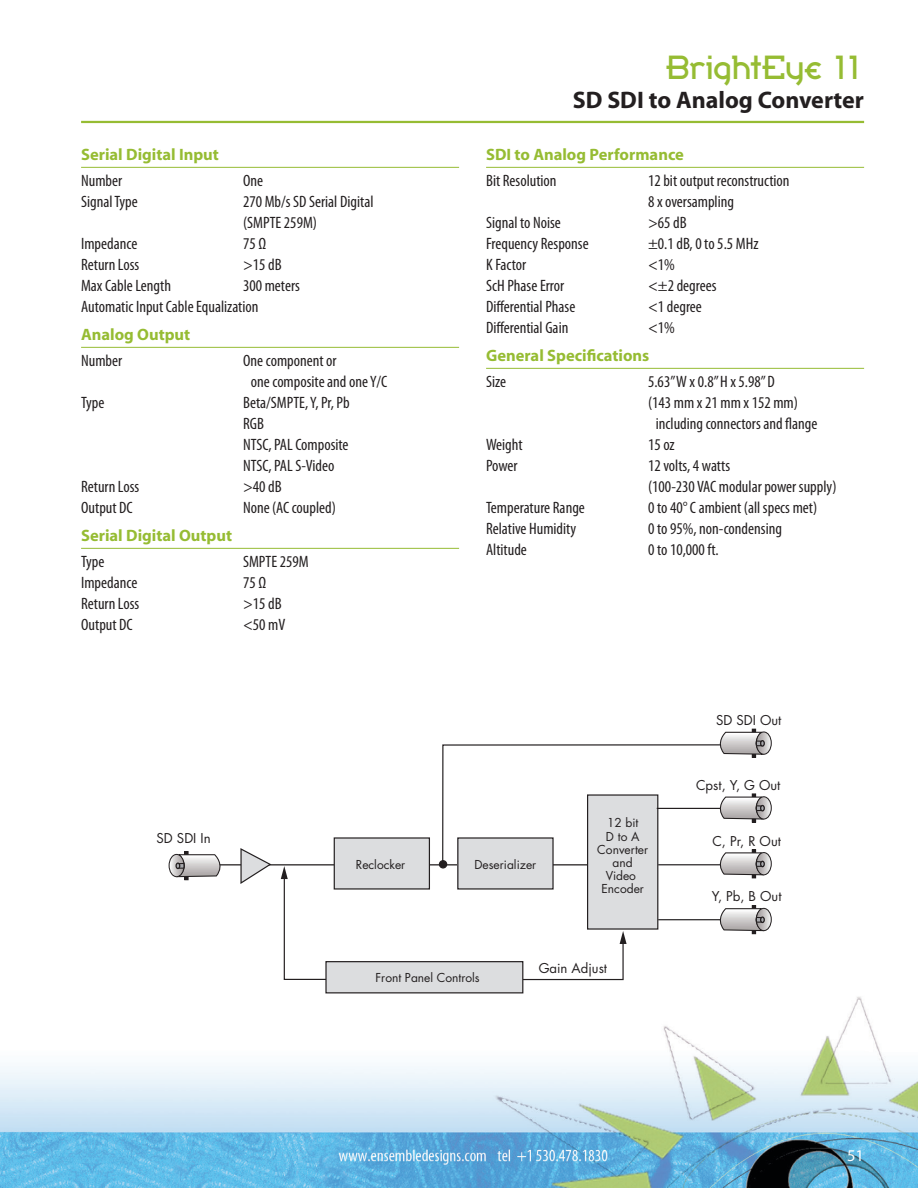
<style>
.page{position:relative;width:918px;height:1188px;background:#fff}
.page>*{position:absolute;margin:0;border:0;box-sizing:border-box;transform-origin:0 0}
._2013_Product_Number{font:33px "Broadband ICG";letter-spacing:-.01em;color:#96bc33}
._2013_Product_Descri{font:700 24px "Myriad";color:#231f20}
._2013_Specs-Tab_List{font:condensed 16.5px "Myriad Pro";color:#231f20}
._2013_Spec_Head{font:700 16.5px "Myriad";color:#96bc33}
.t1{font:16.5px "Myriad";color:#fff}
.t2{font:13.2px "Futura";color:#231f20}
.t3{font:12px/13.2px "Futura";color:#231f20;text-align:center}
</style>
<div class="page">
<img style="left:0;top:812px;width:918px;height:376px">
<hr style="left:81px;top:121px;width:783px;height:2px;background:#96bc33">
<hr style="left:81px;top:167px;width:378px;height:1px;background:#96bc33">
<hr style="left:81px;top:347px;width:378px;height:1px;background:#96bc33">
<hr style="left:81px;top:548px;width:378px;height:1px;background:#96bc33">
<hr style="left:486px;top:167px;width:378px;height:1px;background:#96bc33">
<hr style="left:486px;top:368px;width:378px;height:1px;background:#96bc33">
<svg style="left:281px;top:866px;width:56px;height:115px"></svg>
<svg style="left:517px;top:931px;width:110px;height:50px"></svg>
<hr style="left:210px;top:864px;width:402px;height:1px;background:#231f20">
<div style="left:334px;top:838px;width:95px;height:51px;background:#dcdddf"></div>
<div style="left:334px;top:837px;width:96px;height:53px;border:1px solid #231f20"></div>
<div style="left:458px;top:838px;width:95px;height:51px;background:#dcdddf"></div>
<svg style="left:239px;top:847px;width:34px;height:38px"></svg>
<div style="left:588px;top:795px;width:70px;height:134px;background:#dcdddf"></div>
<div style="left:587px;top:794px;width:71px;height:136px;border:1px solid #231f20"></div>
<div style="left:326px;top:962px;width:197px;height:31px;background:#dcdddf"></div>
<div style="left:325px;top:961px;width:198px;height:32px;border:1px solid #231f20"></div>
<div style="left:439px;top:861px;width:8px;height:7px;background:#231f20;border-radius:50%"></div>
<div style="left:439px;top:860px;width:8px;height:9px;border:1px solid #231f20;border-radius:50%"></div>
<hr style="left:658px;top:919px;width:79px;height:1px;background:#231f20">
<hr style="left:185px;top:852px;width:3px;height:28px;background:#231f20">
<div style="left:184px;top:851px;width:5px;height:29px;border:1px solid #231f20"></div>
<svg style="left:169px;top:854px;width:56px;height:24px"></svg>
<div style="left:752px;top:905px;width:4px;height:29px;border:1px solid #231f20"></div>
<div style="left:756px;top:908px;width:16px;height:23px;border:1px solid #231f20;border-radius:50%"></div>
<svg style="left:715px;top:908px;width:56px;height:24px"></svg>
<div style="left:752px;top:849px;width:4px;height:29px;border:1px solid #231f20"></div>
<div style="left:756px;top:852px;width:16px;height:23px;border:1px solid #231f20;border-radius:50%"></div>
<div style="left:756px;top:796px;width:16px;height:24px;border:1px solid #231f20;border-radius:50%"></div>
<div style="left:752px;top:729px;width:4px;height:29px;border:1px solid #231f20"></div>
<div style="left:756px;top:731px;width:16px;height:24px;border:1px solid #231f20;border-radius:50%"></div>
<svg style="left:442px;top:731px;width:329px;height:145px"></svg>
<p class="_2013_Spec_Head" style="left:81px;top:146px;width:139px">Serial Digital Input</p>
<p class="_2013_Specs-Tab_List" style="left:81px;top:170px;width:43px">Number</p>
<p class="_2013_Specs-Tab_List" style="left:243px;top:170px;width:22px">One</p>
<p class="_2013_Specs-Tab_List" style="left:81px;top:191px;width:58px">Signal Type</p>
<p class="_2013_Specs-Tab_List" style="left:243px;top:191px;width:132px">270 Mb/s SD Serial Digital</p>
<p class="_2013_Specs-Tab_List" style="left:243px;top:212px;width:75px">(SMPTE 259M)</p>
<p class="_2013_Specs-Tab_List" style="left:81px;top:233px;width:58px">Impedance</p>
<p class="_2013_Specs-Tab_List" style="left:243px;top:233px;width:25px">75 Ω</p>
<p class="_2013_Specs-Tab_List" style="left:81px;top:254px;width:60px">Return Loss</p>
<p class="_2013_Specs-Tab_List" style="left:243px;top:254px;width:40px">&gt;15 dB</p>
<p class="_2013_Specs-Tab_List" style="left:81px;top:275px;width:91px">Max Cable Length</p>
<p class="_2013_Specs-Tab_List" style="left:243px;top:275px;width:58px">300 meters</p>
<p class="_2013_Specs-Tab_List" style="left:81px;top:296px;width:179px">Automatic Input Cable Equalization</p>
<p class="_2013_Spec_Head" style="left:81px;top:326px;width:111px">Analog Output</p>
<p class="_2013_Specs-Tab_List" style="left:81px;top:350px;width:43px">Number</p>
<p class="_2013_Specs-Tab_List" style="left:243px;top:350px;width:95px">One component or</p>
<p class="_2013_Specs-Tab_List" style="left:251px;top:371px;width:138px">one composite and one Y/C</p>
<p class="_2013_Specs-Tab_List" style="left:81px;top:392px;width:25px">Type</p>
<p class="_2013_Specs-Tab_List" style="left:243px;top:392px;width:108px">Beta/SMPTE, Y, Pr, Pb</p>
<p class="_2013_Specs-Tab_List" style="left:243px;top:413px;width:22px">RGB</p>
<p class="_2013_Specs-Tab_List" style="left:243px;top:434px;width:107px">NTSC, PAL Composite</p>
<p class="_2013_Specs-Tab_List" style="left:243px;top:455px;width:93px">NTSC, PAL S-Video</p>
<p class="_2013_Specs-Tab_List" style="left:81px;top:476px;width:60px">Return Loss</p>
<p class="_2013_Specs-Tab_List" style="left:243px;top:476px;width:40px">&gt;40 dB</p>
<p class="_2013_Specs-Tab_List" style="left:81px;top:497px;width:53px">Output DC</p>
<p class="_2013_Specs-Tab_List" style="left:243px;top:497px;width:94px">None (AC coupled)</p>
<p class="_2013_Spec_Head" style="left:81px;top:527px;width:152px">Serial Digital Output</p>
<p class="_2013_Specs-Tab_List" style="left:81px;top:551px;width:25px">Type</p>
<p class="_2013_Specs-Tab_List" style="left:243px;top:551px;width:67px">SMPTE 259M</p>
<p class="_2013_Specs-Tab_List" style="left:81px;top:572px;width:58px">Impedance</p>
<p class="_2013_Specs-Tab_List" style="left:243px;top:572px;width:25px">75 Ω</p>
<p class="_2013_Specs-Tab_List" style="left:81px;top:593px;width:60px">Return Loss</p>
<p class="_2013_Specs-Tab_List" style="left:243px;top:593px;width:40px">&gt;15 dB</p>
<p class="_2013_Specs-Tab_List" style="left:81px;top:614px;width:53px">Output DC</p>
<p class="_2013_Specs-Tab_List" style="left:243px;top:614px;width:44px">&lt;50 mV</p>
<p class="_2013_Product_Number" style="left:666px;top:47px;width:200px">BrightEye 11</p>
<p class="_2013_Product_Descri" style="left:573px;top:87px;width:293px">SD SDI to Analog Converter</p>
<p class="_2013_Spec_Head" style="left:486px;top:146px;width:199px">SDI to Analog Performance</p>
<p class="_2013_Specs-Tab_List" style="left:486px;top:170px;width:72px">Bit Resolution</p>
<p class="_2013_Specs-Tab_List" style="left:648px;top:170px;width:143px">12 bit output reconstruction</p>
<p class="_2013_Specs-Tab_List" style="left:648px;top:191px;width:87px">8 x oversampling</p>
<p class="_2013_Specs-Tab_List" style="left:486px;top:212px;width:76px">Signal to Noise</p>
<p class="_2013_Specs-Tab_List" style="left:648px;top:212px;width:40px">&gt;65 dB</p>
<p class="_2013_Specs-Tab_List" style="left:486px;top:233px;width:104px">Frequency Response</p>
<p class="_2013_Specs-Tab_List" style="left:648px;top:233px;width:112px">±0.1 dB, 0 to 5.5 MHz</p>
<p class="_2013_Specs-Tab_List" style="left:486px;top:254px;width:42px">K Factor</p>
<p class="_2013_Specs-Tab_List" style="left:648px;top:254px;width:28px">&lt;1%</p>
<p class="_2013_Specs-Tab_List" style="left:486px;top:275px;width:80px">ScH Phase Error</p>
<p class="_2013_Specs-Tab_List" style="left:648px;top:275px;width:70px">&lt;±2 degrees</p>
<p class="_2013_Specs-Tab_List" style="left:486px;top:296px;width:91px">Differential Phase</p>
<p class="_2013_Specs-Tab_List" style="left:648px;top:296px;width:55px">&lt;1 degree</p>
<p class="_2013_Specs-Tab_List" style="left:486px;top:317px;width:84px">Differential Gain</p>
<p class="_2013_Specs-Tab_List" style="left:648px;top:317px;width:28px">&lt;1%</p>
<p class="_2013_Spec_Head" style="left:486px;top:347px;width:165px">General Specifications</p>
<p class="_2013_Specs-Tab_List" style="left:486px;top:371px;width:21px">Size</p>
<p class="_2013_Specs-Tab_List" style="left:648px;top:371px;width:128px">5.63” W x 0.8” H x 5.98” D</p>
<p class="_2013_Specs-Tab_List" style="left:648px;top:392px;width:151px">(143 mm x 21 mm x 152 mm)</p>
<p class="_2013_Specs-Tab_List" style="left:656px;top:413px;width:163px">including connectors and flange</p>
<p class="_2013_Specs-Tab_List" style="left:486px;top:434px;width:38px">Weight</p>
<p class="_2013_Specs-Tab_List" style="left:648px;top:434px;width:28px">15 oz</p>
<p class="_2013_Specs-Tab_List" style="left:486px;top:455px;width:33px">Power</p>
<p class="_2013_Specs-Tab_List" style="left:648px;top:455px;width:84px">12 volts, 4 watts</p>
<p class="_2013_Specs-Tab_List" style="left:648px;top:476px;width:190px">(100-230 VAC modular power supply)</p>
<p class="_2013_Specs-Tab_List" style="left:486px;top:497px;width:100px">Temperature Range</p>
<p class="_2013_Specs-Tab_List" style="left:648px;top:497px;width:171px">0 to 40° C ambient (all specs met)</p>
<p class="_2013_Specs-Tab_List" style="left:486px;top:518px;width:92px">Relative Humidity</p>
<p class="_2013_Specs-Tab_List" style="left:648px;top:518px;width:135px">0 to 95%, non-condensing</p>
<p class="_2013_Specs-Tab_List" style="left:486px;top:539px;width:42px">Altitude</p>
<p class="_2013_Specs-Tab_List" style="left:648px;top:539px;width:72px">0 to 10,000 ft.</p>
<p class="t2" style="left:716px;top:711px;width:67px">SD SDI Out</p>
<p class="t2" style="left:696px;top:776px;width:86px">Cpst, Y, G Out</p>
<p class="t3" style="left:597px;top:816px;width:52px">12 bit<br>D to A<br>Converter and<br>Video<br>Encoder</p>
<p class="t2" style="left:157px;top:829px;width:56px">SD SDI In</p>
<p class="t2" style="left:712px;top:832px;width:70px">C, Pr, R Out</p>
<p class="t3" style="left:356px;top:857px;width:51px">Reclocker</p>
<p class="t3" style="left:474px;top:857px;width:63px">Deserializer</p>
<p class="t2" style="left:712px;top:887px;width:71px">Y, Pb, B Out</p>
<p class="t3" style="left:376px;top:971px;width:106px">Front Panel Controls</p>
<p class="t2" style="left:539px;top:960px;width:70px">Gain Adjust</p>
<p class="t1" style="left:847px;top:1147px;width:18px">51</p>
</div>
